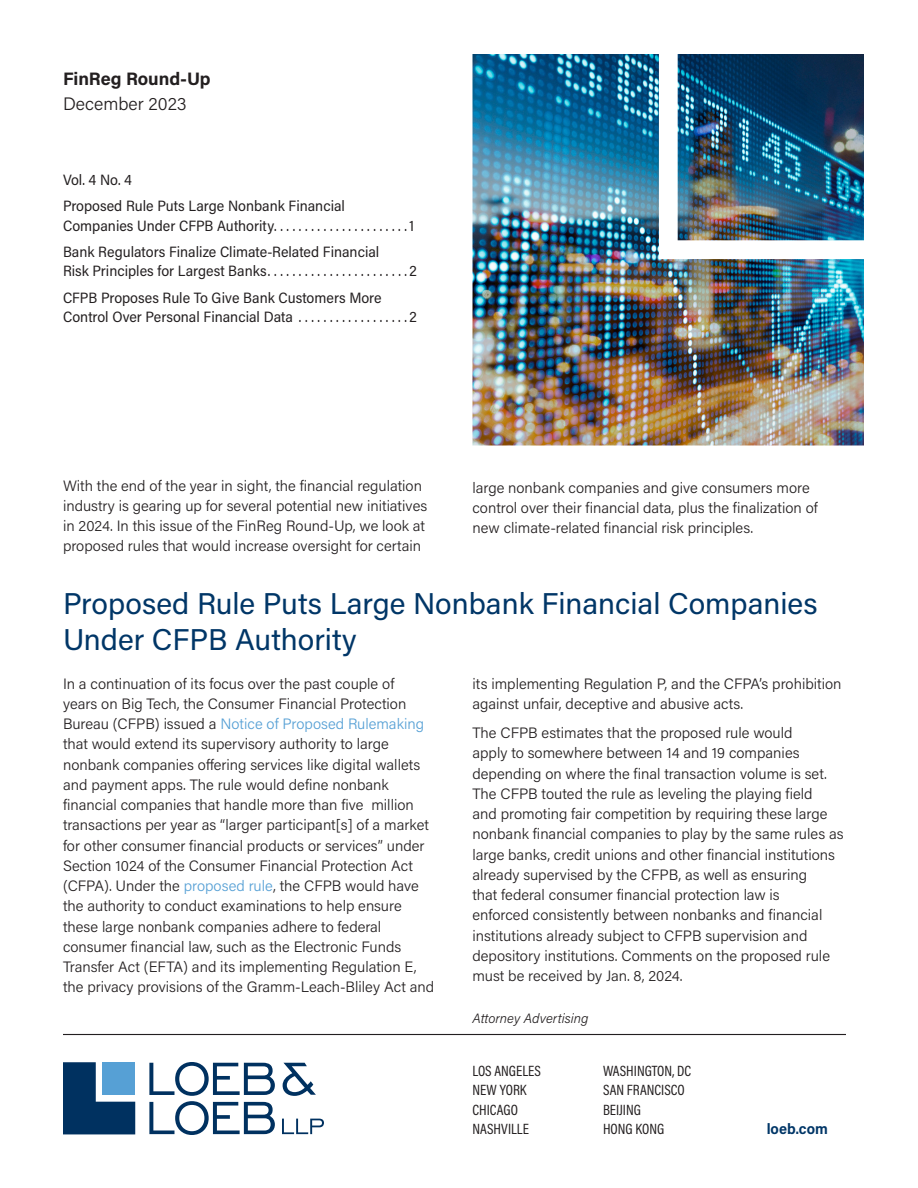
<style>
.page{position:relative;width:918px;height:1188px;background:#fff}
.page>*{position:absolute;margin:0;border:0;box-sizing:border-box;transform-origin:0 0}
._01_Title{font:30px/36px "Acumin Pro";color:#003667}
.t1{font:700 18px "Acumin Pro";color:#231f20}
._00c_Alert_Date{font:300 18px "Acumin Pro";color:#231f20}
._03a_Body{font:300 15px/20.2px "Acumin Pro";color:#231f20}
._00d_Table_of_Contents{font:15px/19.5px "Acumin Pro Semi Cond";color:#231f20}
._10a_Footer_-_List_of_Cities{font:15px "Acumin Pro Cond";color:#231f20}
._10b_Footer_-_Website{font:700 15px "Acumin Pro Semi Cond";color:#003667}
._09f_Attorney_Advertising{font:italic 300 13.5px "Acumin Pro";color:#231f20}
.s1{color:#56a0d5}
</style>
<div class="page">
<img style="left:472px;top:54px;width:392px;height:392px">
<svg style="left:63px;top:1062px;width:72px;height:72px;background:#1d4872"></svg>
<div style="left:102px;top:1062px;width:33px;height:33px;background:#56a0d5"></div>
<svg style="left:283px;top:1063px;width:33px;height:33px"></svg>
<svg style="left:149px;top:1062px;width:126px;height:73px"></svg>
<svg style="left:282px;top:1119px;width:42px;height:15px"></svg>
<hr style="left:63px;top:1034px;width:783px;height:1px;background:#231f20">
<img style="left:659px;top:54px;width:205px;height:205px">
<p class="t1" style="left:63px;top:66px;width:149px">FinReg Round-Up</p>
<p class="_00c_Alert_Date" style="left:63px;top:92px;width:125px">December 2023</p>
<p class="_00d_Table_of_Contents" style="left:63px;top:169px;width:70px">Vol. 4 No. 4</p>
<p class="_00d_Table_of_Contents" style="left:63px;top:196px;width:353px">Proposed Rule Puts Large Nonbank Financial<br>Companies Under CFPB Authority. . . . . . . . . . . . . . . . . . . . . . 1</p>
<p class="_00d_Table_of_Contents" style="left:63px;top:241px;width:318px">Bank Regulators Finalize Climate-Related Financial<br>Risk Principles for Largest Banks.......................</p>
<p class="_00d_Table_of_Contents" style="left:410px;top:261px;width:9px">2</p>
<p class="_00d_Table_of_Contents" style="left:63px;top:287px;width:320px">CFPB Proposes Rule To Give Bank Customers More<br>Control Over Personal Financial Data ..................</p>
<p class="_00d_Table_of_Contents" style="left:410px;top:307px;width:9px">2</p>
<p class="_03a_Body" style="left:63px;top:475px;width:366px">With the end of the year in sight, the financial regulation industry is gearing up for several potential new initiatives in 2024. In this issue of the FinReg Round-Up, we look at proposed rules that would increase oversight for certain</p>
<p class="_03a_Body" style="left:472px;top:477px;width:347px">large nonbank companies and give consumers more control over their financial data, plus the finalization of new climate-related financial risk principles.</p>
<p class="_01_Title" style="left:63px;top:585px;width:756px">Proposed Rule Puts Large Nonbank Financial Companies<br>Under CFPB Authority</p>
<p class="_03a_Body" style="left:63px;top:673px;width:373px">In a continuation of its focus over the past couple of<br>years on Big Tech, the Consumer Financial Protection Bureau (CFPB) issued a <span class="s1">Notice of Proposed Rulemaking </span>that would extend its supervisory authority to large nonbank companies offering services like digital wallets and payment apps. The rule would define nonbank financial companies that handle more than five million transactions per year as “larger participant[s] of a market for other consumer financial products or services” under Section 1024 of the Consumer Financial Protection Act (CFPA). Under the <span class="s1">proposed rule</span>, the CFPB would have the authority to conduct examinations to help ensure these large nonbank companies adhere to federal consumer financial law, such as the Electronic Funds Transfer Act (EFTA) and its implementing Regulation E, the privacy provisions of the Gramm-Leach-Bliley Act and</p>
<p class="_03a_Body" style="left:472px;top:673px;width:371px">its implementing Regulation P, and the CFPA’s prohibition against unfair, deceptive and abusive acts.</p>
<p class="_03a_Body" style="left:472px;top:722px;width:373px">The CFPB estimates that the proposed rule would<br>apply to somewhere between 14 and 19 companies depending on where the final transaction volume is set.<br>The CFPB touted the rule as leveling the playing field<br>and promoting fair competition by requiring these large nonbank financial companies to play by the same rules as large banks, credit unions and other financial institutions already supervised by the CFPB, as well as ensuring<br>that federal consumer financial protection law is<br>enforced consistently between nonbanks and financial institutions already subject to CFPB supervision and depository institutions. Comments on the proposed rule must be received by Jan. 8, 2024.</p>
<p class="_09f_Attorney_Advertising" style="left:472px;top:1008px;width:117px">Attorney Advertising</p>
<p class="_10a_Footer_-_List_of_Cities" style="left:472px;top:1061px;width:70px">LOS ANGELES</p>
<p class="_10a_Footer_-_List_of_Cities" style="left:472px;top:1080px;width:56px">NEW YORK</p>
<p class="_10a_Footer_-_List_of_Cities" style="left:472px;top:1100px;width:47px">CHICAGO</p>
<p class="_10a_Footer_-_List_of_Cities" style="left:472px;top:1119px;width:58px">NASHVILLE</p>
<p class="_10a_Footer_-_List_of_Cities" style="left:603px;top:1061px;width:90px">WASHINGTON, DC</p>
<p class="_10a_Footer_-_List_of_Cities" style="left:603px;top:1080px;width:83px">SAN FRANCISCO</p>
<p class="_10a_Footer_-_List_of_Cities" style="left:603px;top:1100px;width:40px">BEIJING</p>
<p class="_10a_Footer_-_List_of_Cities" style="left:603px;top:1119px;width:63px">HONG KONG</p>
<p class="_10b_Footer_-_Website" style="left:767px;top:1118px;width:63px">loeb.com</p>
</div>
